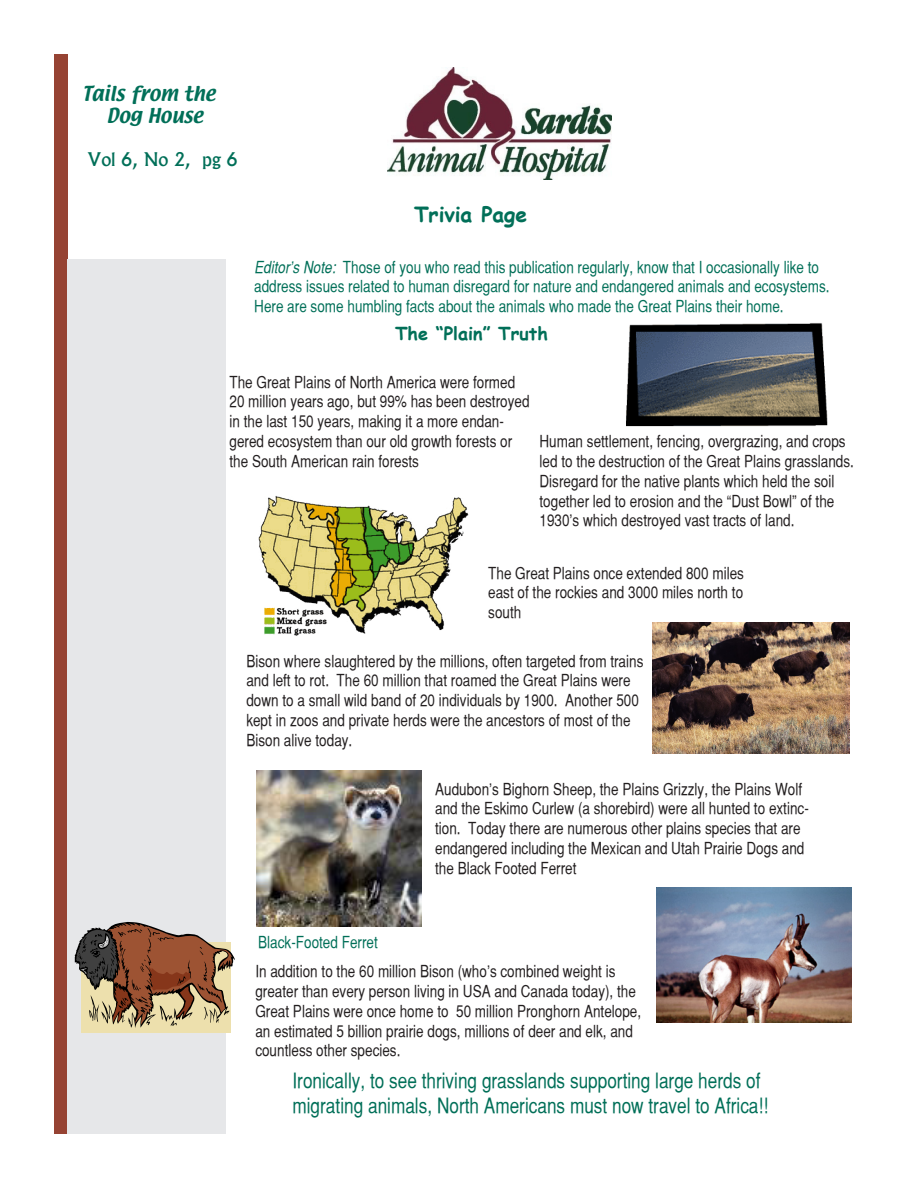
<style>
.page{position:relative;width:918px;height:1188px;background:#fff}
.page>*{position:absolute;margin:0;border:0;box-sizing:border-box;transform-origin:0 0}
.t1{font:21px/25.2px "Bastion Plain";color:#016f58}
.t2{font:700 21px "Comic Sans MS";color:#016f58}
.t3{font:18px "Textile";color:#016f58}
.t4{font:700 18px "Comic Sans MS";color:#016f58}
.t5{font:500 18px "Albertus";color:#016f58}
.t6{font:16.5px/19.8px "Bastion Plain";color:#231f20}
.t7{font:16.5px/19.8px "Bastion Plain";color:#016f58}
.s1{font-family:"Bastion";font-style:italic}
</style>
<div class="page">
<div style="left:54px;top:54px;width:13px;height:1080px;background:#964333"></div>
<img style="left:387px;top:68px;width:224px;height:111px">
<div style="left:68px;top:260px;width:158px;height:874px;background:#e6e7e9"></div>
<img style="left:626px;top:323px;width:202px;height:104px">
<img style="left:258px;top:496px;width:211px;height:140px">
<img style="left:256px;top:770px;width:166px;height:156px">
<img style="left:652px;top:622px;width:198px;height:132px">
<div style="left:81px;top:942px;width:150px;height:91px;background:#ede0ad"></div>
<svg style="left:75px;top:922px;width:160px;height:106px"></svg>
<img style="left:657px;top:888px;width:195px;height:134px">
<p class="t3" style="left:82px;top:81px;width:135px">Tails from the</p>
<p class="t3" style="left:106px;top:103px;width:98px">Dog House</p>
<p class="t5" style="left:87px;top:148px;width:152px">Vol 6, No 2, pg 6</p>
<p class="t2" style="left:414px;top:199px;width:115px">Trivia Page</p>
<p class="t7" style="left:254px;top:257px;width:577px"><span class="s1">Editor’s Note:</span> Those of you who read this publication regularly, know that I occasionally like to address issues related to human disregard for nature and endangered animals and ecosystems.</p>
<p class="t7" style="left:254px;top:297px;width:531px">Here are some humbling facts about the animals who made the Great Plains their home.</p>
<p class="t4" style="left:395px;top:320px;width:154px">The “Plain” Truth</p>
<p class="t6" style="left:230px;top:372px;width:302px">The Great Plains of North America were formed 20 million years ago, but 99% has been destroyed in the last 150 years, making it a more endan&shy;gered ecosystem than our old growth forests or the South American rain forests</p>
<p class="t6" style="left:540px;top:432px;width:316px">Human settlement, fencing, overgrazing, and crops led to the destruction of the Great Plains grasslands.<br>Disregard for the native plants which held the soil together led to erosion and the “Dust Bowl” of the 1930’s which destroyed vast tracts of land.</p>
<p class="t6" style="left:488px;top:563px;width:257px;text-align:justify">The Great Plains once extended 800 miles east of the rockies and 3000 miles north to south</p>
<p class="t6" style="left:246px;top:651px;width:399px">Bison where slaughtered by the millions, often targeted from trains and left to rot. The 60 million that roamed the Great Plains were down to a small wild band of 20 individuals by 1900. Another 500 kept in zoos and private herds were the ancestors of most of the Bison alive today.</p>
<p class="t6" style="left:435px;top:779px;width:375px">Audubon’s Bighorn Sheep, the Plains Grizzly, the Plains Wolf and the Eskimo Curlew (a shorebird) were all hunted to extinc&shy;tion. Today there are numerous other plains species that are endangered including the Mexican and Utah Prairie Dogs and the Black Footed Ferret</p>
<p class="t7" style="left:258px;top:933px;width:121px">Black-Footed Ferret</p>
<p class="t6" style="left:255px;top:962px;width:387px">In addition to the 60 million Bison (who’s combined weight is greater than every person living in USA and Canada today), the Great Plains were once home to 50 million Pronghorn Antelope, an estimated 5 billion prairie dogs, millions of deer and elk, and countless other species.</p>
<p class="t1" style="left:292px;top:1068px;width:477px">Ironically, to see thriving grasslands supporting large herds of migrating animals, North Americans must now travel to Africa!!</p>
</div>
